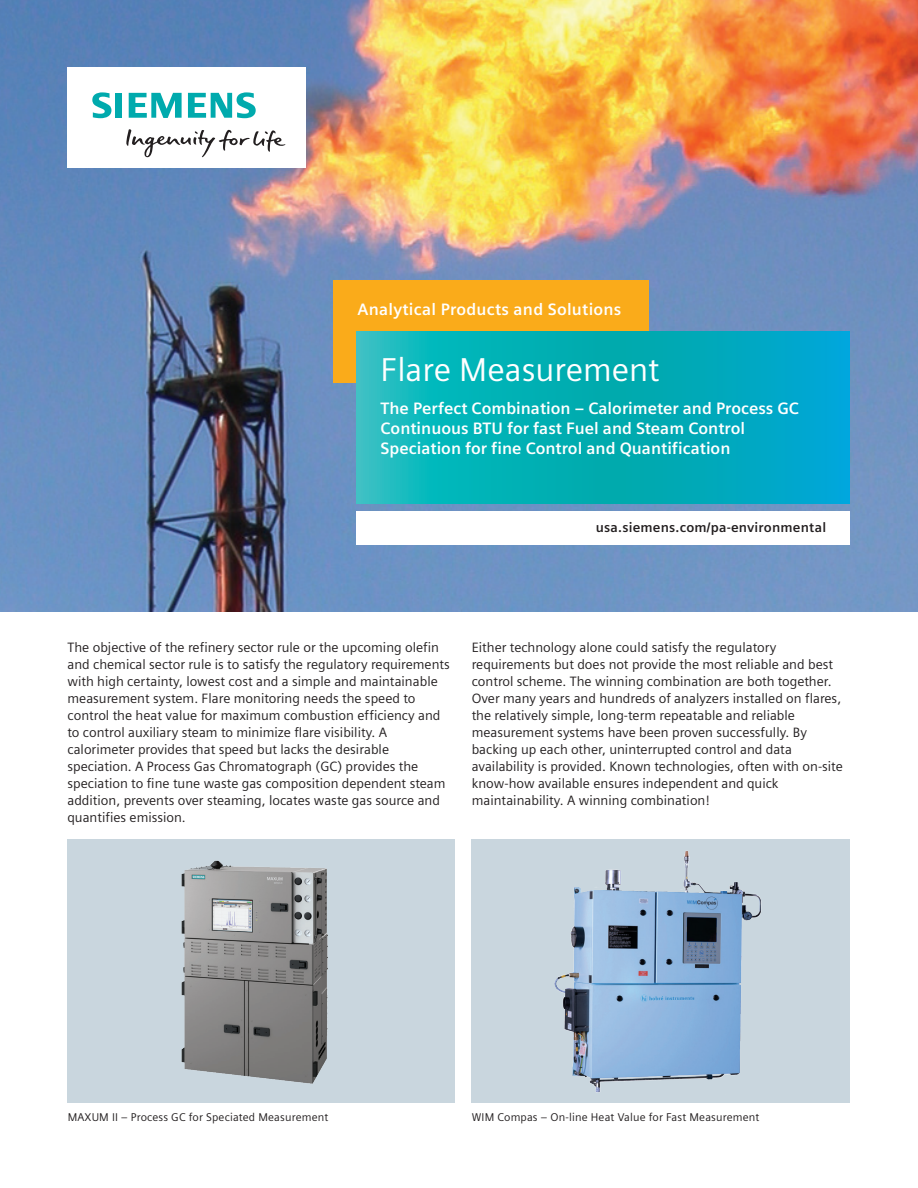
<style>
.page{position:relative;width:918px;height:1188px;background:#fff}
.page>*{position:absolute;margin:0;border:0;box-sizing:border-box;transform-origin:0 0}
._01__Headline__22pt{font:33px "Siemens Sans";color:#fff}
._02__Subhead__13pt_1{font:700 16.5px/19.8px "Siemens Sans";color:#fff}
._04__Additional_Pane{font:700 16.5px "Siemens Sans";letter-spacing:.015em;color:#fff}
._03__Body_text__9pt{font:13.5px/17px "Siemens Sans";color:#231f20}
._04__Additional_Pane-2{font:13.5px/17px "Siemens Sans";color:#231f20}
._03__URL__9pt{font:700 13.5px "Siemens Sans";letter-spacing:.015em;color:#231f20}
._05__Sidebars_captio{font:11.25px "Siemens Sans";letter-spacing:.015em;color:#231f20}
</style>
<div class="page">
<img style="left:0;top:0;width:918px;height:612px">
<div style="left:67px;top:67px;width:238px;height:101px;background:#fff"></div>
<svg style="left:126px;top:129px;width:159px;height:28px"></svg>
<svg style="left:92px;top:92px;width:30px;height:26px"></svg>
<svg style="left:129px;top:93px;width:53px;height:25px"></svg>
<svg style="left:188px;top:92px;width:68px;height:26px"></svg>
<div style="left:334px;top:280px;width:315px;height:103px;background:#faab1a"></div>
<svg style="left:357px;top:332px;width:493px;height:172px;background:#05aebc"></svg>
<div style="left:357px;top:511px;width:493px;height:33px;background:#fff"></div>
<div style="left:68px;top:839px;width:387px;height:264px;background:#c9d6de"></div>
<img style="left:181px;top:860px;width:147px;height:224px">
<div style="left:472px;top:839px;width:378px;height:264px;background:#c9d6de"></div>
<img style="left:554px;top:851px;width:208px;height:242px">
<p class="_04__Additional_Pane" style="left:358px;top:300px;width:265px">Analytical Products and Solutions</p>
<p class="_01__Headline__22pt" style="left:381px;top:351px;width:281px">Flare Measurement</p>
<p class="_02__Subhead__13pt_1" style="left:381px;top:399px;width:420px">The Perfect Combination – Calorimeter and Process GC<br>Continuous BTU for fast Fuel and Steam Control<br>Speciation for fine Control and Quantification</p>
<p class="_03__URL__9pt" style="left:596px;top:520px;width:232px">usa.siemens.com/pa-environmental</p>
<p class="_03__Body_text__9pt" style="left:68px;top:639px;width:384px">The objective of the refinery sector rule or the upcoming olefin and chemical sector rule is to satisfy the regulatory requirements with high certainty, lowest cost and a simple and maintainable measurement system. Flare monitoring needs the speed to control the heat value for maximum combustion efficiency and to control auxiliary steam to minimize flare visibility. A calorimeter provides that speed but lacks the desirable speciation. A Process Gas Chromatograph (GC) provides the speciation to fine tune waste gas composition dependent steam addition, prevents over steaming, locates waste gas source and quantifies emission.</p>
<p class="_04__Additional_Pane-2" style="left:472px;top:639px;width:373px">Either technology alone could satisfy the regulatory requirements but does not provide the most reliable and best control scheme. The winning combination are both together.<br>Over many years and hundreds of analyzers installed on flares, the relatively simple, long-term repeatable and reliable measurement systems have been proven successfully. By backing up each other, uninterrupted control and data availability is provided. Known technologies, often with on-site know-how available ensures independent and quick maintainability. A winning combination!</p>
<p class="_05__Sidebars_captio" style="left:68px;top:1110px;width:262px">MAXUM II – Process GC for Speciated Measurement</p>
<p class="_05__Sidebars_captio" style="left:472px;top:1110px;width:289px">WIM Compas – On-line Heat Value for Fast Measurement</p>
</div>
